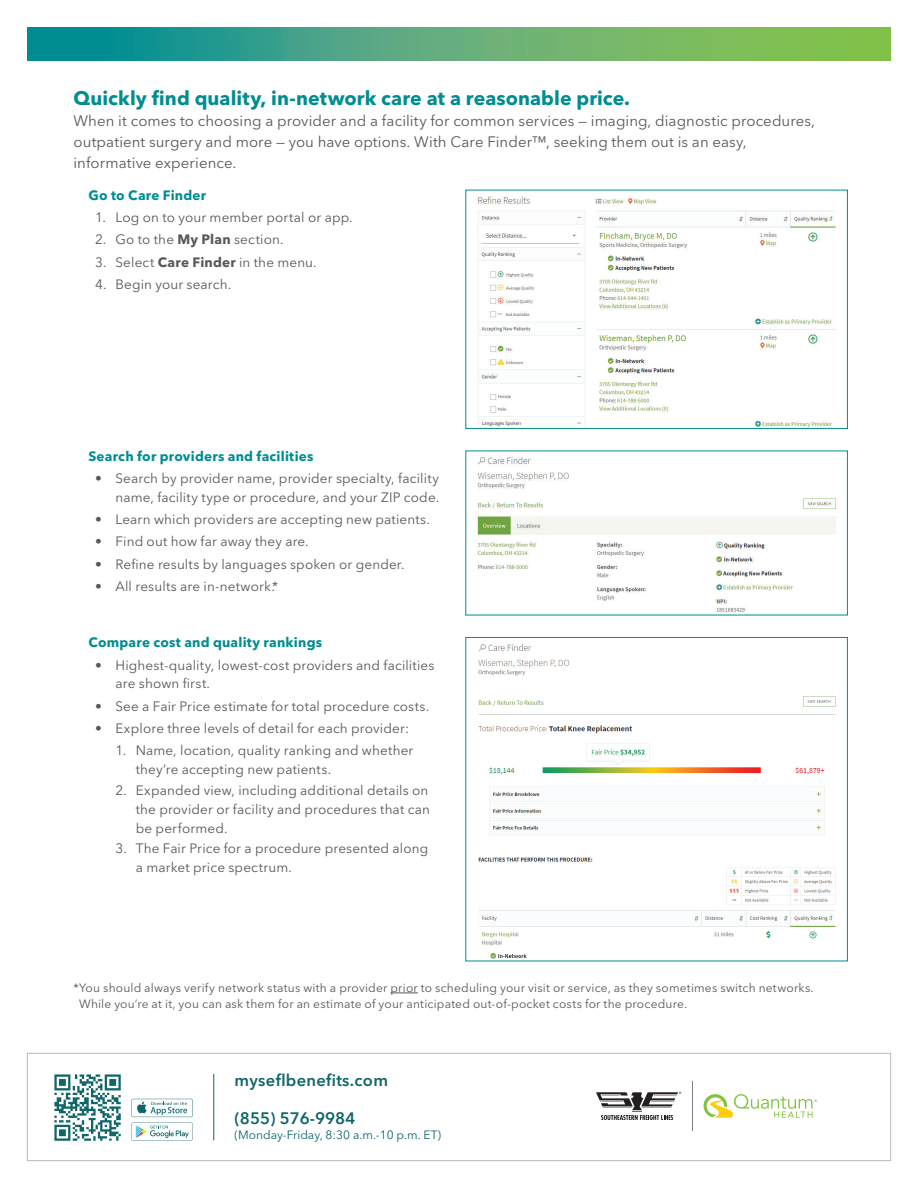
<style>
.page{position:relative;width:918px;height:1188px;background:#fff}
.page>*{position:absolute;margin:0;border:0;box-sizing:border-box;transform-origin:0 0}
.t1{font:700 19.5px "Avenir Next LT Pro";letter-spacing:.005em;color:#008d92}
.t2{font:600 16.5px "Avenir Next LT Pro";letter-spacing:.02em;color:#106669}
.t3{font:600 16.5px "Avenir Next LT Pro";color:#106669}
.t4{font:15px/21px "Avenir Next LT Pro";letter-spacing:.005em;color:#57585a}
.t5{font:13.5px/18.9px "Avenir Next LT Pro";letter-spacing:.01em;color:#57585a}
.t6{font:700 13.5px "Avenir Next LT Pro";letter-spacing:.015em;color:#008d92}
.t7{font:12px/16.5px "Avenir Next LT Pro";letter-spacing:.015em;color:#57585a}
.t8{font:12px "Avenir Next LT Pro";color:#106669}
.s1{font-weight:700}
</style>
<div class="page">
<svg style="left:27px;top:27px;width:864px;height:34px;background:#54aa76"></svg>
<img style="left:478px;top:644px;width:358px;height:315px">
<div style="left:465px;top:637px;width:383px;height:324px;border:1px solid #008d92"></div>
<svg style="left:390px;top:993px;width:28px;height:1px"></svg>
<img style="left:478px;top:196px;width:358px;height:231px">
<div style="left:465px;top:190px;width:383px;height:239px;border:1px solid #008d92"></div>
<img style="left:477px;top:457px;width:359px;height:155px">
<div style="left:27px;top:1053px;width:864px;height:108px;border:1px solid #b8b9bc"></div>
<svg style="left:54px;top:1074px;width:67px;height:67px"></svg>
<hr style="left:213px;top:1074px;width:1px;height:66px;background:#106669">
<hr style="left:692px;top:1081px;width:1px;height:50px;background:#77808c">
<svg style="left:703px;top:1094px;width:114px;height:24px"></svg>
<svg style="left:596px;top:1092px;width:85px;height:28px"></svg>
<svg style="left:131px;top:1099px;width:62px;height:42px"></svg>
<h1 class="t1" style="left:74px;top:87px;width:558px">Quickly find quality, in-network care at a reasonable price.</h1>
<p class="t4" style="left:74px;top:111px;width:743px">When it comes to choosing a provider and a facility for common services — imaging, diagnostic procedures, outpatient surgery and more — you have options. With Care Finder™, seeking them out is an easy, informative experience.</p>
<p class="t6" style="left:88px;top:187px;width:119px">Go to Care Finder</p>
<p class="t5" style="left:95px;top:208px;width:259px">1. Log on to your member portal or app.</p>
<p class="t5" style="left:95px;top:230px;width:190px">2. Go to the <span class="s1">My Plan</span> section.</p>
<p class="t5" style="left:95px;top:253px;width:223px">3. Select <span class="s1">Care Finder</span> in the menu.</p>
<p class="t5" style="left:95px;top:275px;width:138px">4. Begin your search.</p>
<p class="t6" style="left:88px;top:448px;width:226px">Search for providers and facilities</p>
<p class="t5" style="left:95px;top:469px;width:345px;text-align:right">• Search by provider name, provider specialty, facility name, facility type or procedure, and your ZIP code.</p>
<p class="t5" style="left:95px;top:510px;width:336px">• Learn which providers are accepting new patients.</p>
<p class="t5" style="left:95px;top:532px;width:215px">• Find out how far away they are.</p>
<p class="t5" style="left:95px;top:555px;width:311px">• Refine results by languages spoken or gender.</p>
<p class="t5" style="left:95px;top:577px;width:185px">• All results are in-network.*</p>
<p class="t6" style="left:88px;top:634px;width:235px">Compare cost and quality rankings</p>
<p class="t5" style="left:116px;top:655px;width:320px;text-indent:-20px">• Highest-quality, lowest-cost providers and facilities are shown first.</p>
<p class="t5" style="left:95px;top:697px;width:336px">• See a Fair Price estimate for total procedure costs.</p>
<p class="t5" style="left:95px;top:719px;width:315px">• Explore three levels of detail for each provider:</p>
<p class="t5" style="left:136px;top:741px;width:279px;text-indent:-20px">1. Name, location, quality ranking and whether they’re accepting new patients.</p>
<p class="t5" style="left:136px;top:781px;width:296px;text-indent:-20px">2. Expanded view, including additional details on the provider or facility and procedures that can be performed.</p>
<p class="t5" style="left:136px;top:839px;width:294px;text-indent:-20px">3. The Fair Price for a procedure presented along a market price spectrum.</p>
<p class="t7" style="left:79px;top:979px;width:736px;text-indent:-6px">*You should always verify network status with a provider prior to scheduling your visit or service, as they sometimes switch networks.<br>While you’re at it, you can ask them for an estimate of your anticipated out-of-pocket costs for the procedure.</p>
<p class="t2" style="left:235px;top:1070px;width:155px">myseflbenefits.com</p>
<p class="t3" style="left:235px;top:1108px;width:122px">(855) 576-9984</p>
<p class="t8" style="left:235px;top:1127px;width:208px">(Monday-Friday, 8:30 a.m.-10 p.m. ET)</p>
</div>
